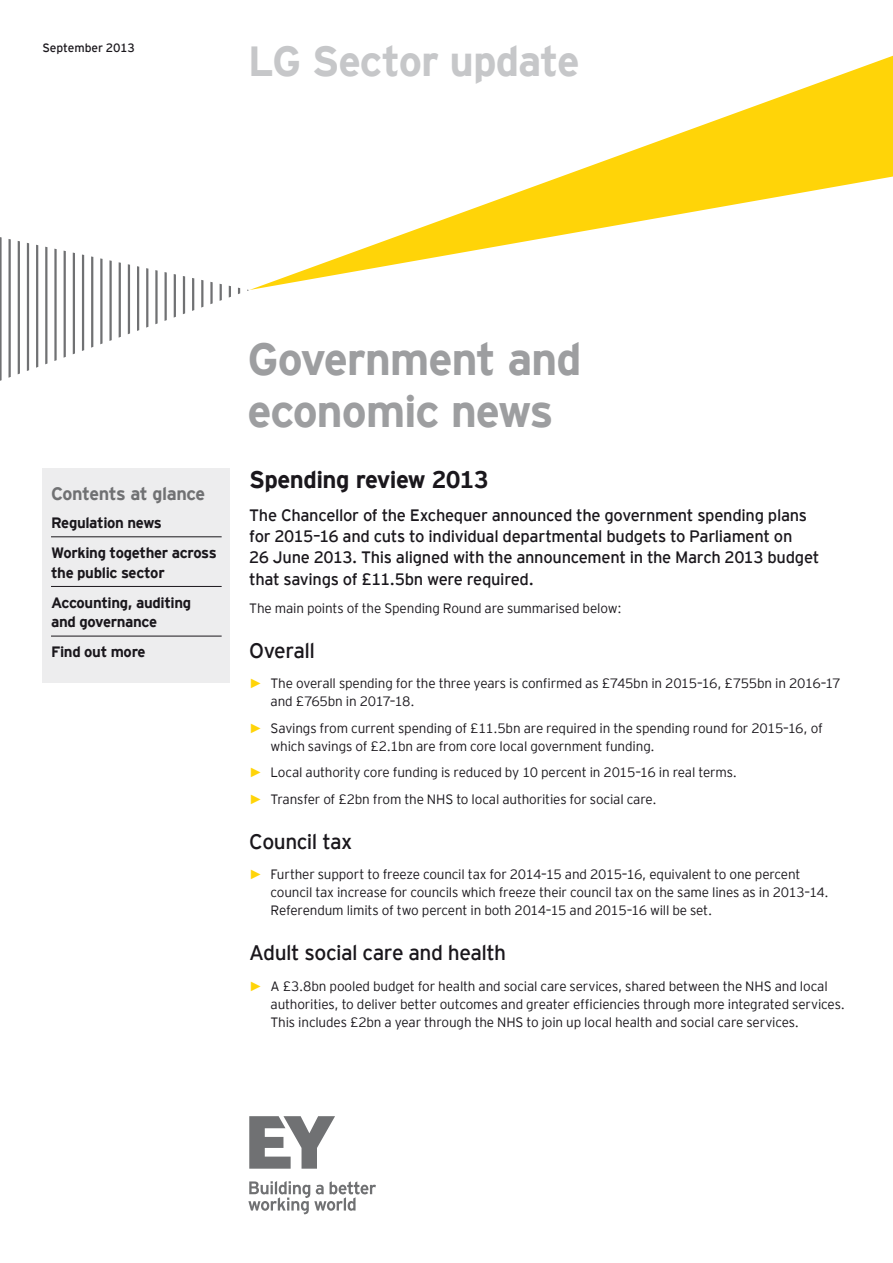
<style>
.page{position:relative;width:893px;height:1263px;background:#fff}
.page>*{position:absolute;margin:0;border:0;box-sizing:border-box;transform-origin:0 0}
.t1{font:700 45px/52.5px "EY Interstate";letter-spacing:-.025em;color:#9d9ea0}
.t2{font:700 42px "EY Interstate";letter-spacing:-.03em;color:#c6c7c9}
.t3{font:700 24px "EY Interstate";letter-spacing:-.025em;color:#1a171c}
.t4{font:21px "EY Interstate";letter-spacing:-.025em;color:#1a171c}
.t5{font:700 18px "EY Interstate";letter-spacing:-.025em;color:#707173}
.t6{font:16.5px/21px "EY Interstate";letter-spacing:-.02em;color:#1a171c}
.t7{font:700 15px/30.2px "EY Interstate";letter-spacing:-.025em;color:#1a171c}
.t8{font:300 13.5px/18px "EY Interstate";letter-spacing:-.015em;color:#1a171c}
.t9{font:12px "EY Interstate";letter-spacing:-.005em;color:#1a171c}
.s1{font-family:"Arial";font-weight:700;color:#ffd408}
</style>
<div class="page">
<svg style="left:249px;top:1116px;width:86px;height:53px"></svg>
<svg style="left:248px;top:1181px;width:128px;height:33px"></svg>
<svg style="left:249px;top:56px;width:644px;height:234px"></svg>
<svg style="left:0;top:237px;width:2px;height:144px"></svg>
<svg style="left:9px;top:239px;width:2px;height:139px"></svg>
<svg style="left:18px;top:241px;width:2px;height:133px"></svg>
<svg style="left:27px;top:243px;width:2px;height:128px"></svg>
<svg style="left:36px;top:245px;width:2px;height:123px"></svg>
<svg style="left:45px;top:247px;width:2px;height:117px"></svg>
<svg style="left:54px;top:249px;width:3px;height:112px"></svg>
<svg style="left:64px;top:251px;width:2px;height:107px"></svg>
<svg style="left:73px;top:253px;width:2px;height:101px"></svg>
<svg style="left:82px;top:254px;width:2px;height:97px"></svg>
<svg style="left:91px;top:256px;width:2px;height:92px"></svg>
<svg style="left:100px;top:258px;width:3px;height:86px"></svg>
<svg style="left:109px;top:260px;width:3px;height:81px"></svg>
<svg style="left:119px;top:262px;width:2px;height:76px"></svg>
<svg style="left:128px;top:264px;width:2px;height:70px"></svg>
<svg style="left:137px;top:266px;width:2px;height:65px"></svg>
<svg style="left:146px;top:268px;width:2px;height:60px"></svg>
<svg style="left:155px;top:270px;width:3px;height:54px"></svg>
<svg style="left:165px;top:272px;width:2px;height:49px"></svg>
<svg style="left:174px;top:274px;width:2px;height:44px"></svg>
<svg style="left:183px;top:276px;width:2px;height:38px"></svg>
<svg style="left:192px;top:278px;width:2px;height:33px"></svg>
<svg style="left:201px;top:280px;width:2px;height:28px"></svg>
<svg style="left:210px;top:282px;width:3px;height:22px"></svg>
<svg style="left:220px;top:284px;width:2px;height:17px"></svg>
<svg style="left:229px;top:286px;width:2px;height:12px"></svg>
<svg style="left:238px;top:288px;width:2px;height:6px"></svg>
<div style="left:43px;top:468px;width:187px;height:215px;background:#ededee"></div>
<hr style="left:51px;top:536px;width:171px;height:1px;background:#1a171c">
<hr style="left:51px;top:586px;width:171px;height:1px;background:#1a171c">
<hr style="left:51px;top:636px;width:171px;height:1px;background:#1a171c">
<p class="t9" style="left:43px;top:39px;width:94px">September 2013</p>
<h2 class="t2" style="left:248px;top:31px;width:333px">LG Sector update</h2>
<h3 class="t5" style="left:51px;top:481px;width:156px">Contents at glance</h3>
<p class="t7" style="left:51px;top:507px;width:167px">Regulation news<br>Working together across</p>
<p class="t7" style="left:51px;top:556px;width:142px">the public sector<br>Accounting, auditing</p>
<p class="t7" style="left:51px;top:606px;width:108px">and governance<br>Find out more</p>
<h1 class="t1" style="left:247px;top:330px;width:336px">Government and economic news</h1>
<h3 class="t3" style="left:249px;top:462px;width:241px">Spending review 2013</h3>
<p class="t6" style="left:249px;top:504px;width:572px">The Chancellor of the Exchequer announced the government spending plans for 2015–16 and cuts to individual departmental budgets to Parliament on<br>26 June 2013. This aligned with the announcement in the March 2013 budget that savings of £11.5bn were required.</p>
<p class="t8" style="left:249px;top:598px;width:374px">The main points of the Spending Round are summarised below:</p>
<h3 class="t4" style="left:249px;top:635px;width:67px">Overall</h3>
<p class="t8" style="left:271px;top:674px;width:571px;text-indent:-21px"><span class="s1">►</span> The overall spending for the three years is confirmed as £745bn in 2015–16, £755bn in 2016–17 and £765bn in 2017–18.</p>
<p class="t8" style="left:271px;top:718px;width:554px;text-indent:-21px"><span class="s1">►</span> Savings from current spending of £11.5bn are required in the spending round for 2015–16, of which savings of £2.1bn are from core local government funding.</p>
<p class="t8" style="left:249px;top:758px;width:489px;line-height:26.5px"><span class="s1">►</span> Local authority core funding is reduced by 10 percent in 2015–16 in real terms. <span class="s1">►</span> Transfer of £2bn from the NHS to local authorities for social care.</p>
<h3 class="t4" style="left:249px;top:826px;width:105px">Council tax</h3>
<p class="t8" style="left:271px;top:865px;width:560px;text-indent:-21px"><span class="s1">►</span> Further support to freeze council tax for 2014–15 and 2015–16, equivalent to one percent council tax increase for councils which freeze their council tax on the same lines as in 2013–14.<br>Referendum limits of two percent in both 2014–15 and 2015–16 will be set.</p>
<h3 class="t4" style="left:249px;top:937px;width:258px">Adult social care and health</h3>
<p class="t8" style="left:271px;top:976px;width:576px;text-indent:-21px"><span class="s1">►</span> A £3.8bn pooled budget for health and social care services, shared between the NHS and local authorities, to deliver better outcomes and greater efficiencies through more integrated services.<br>This includes £2bn a year through the NHS to join up local health and social care services.</p>
</div>
